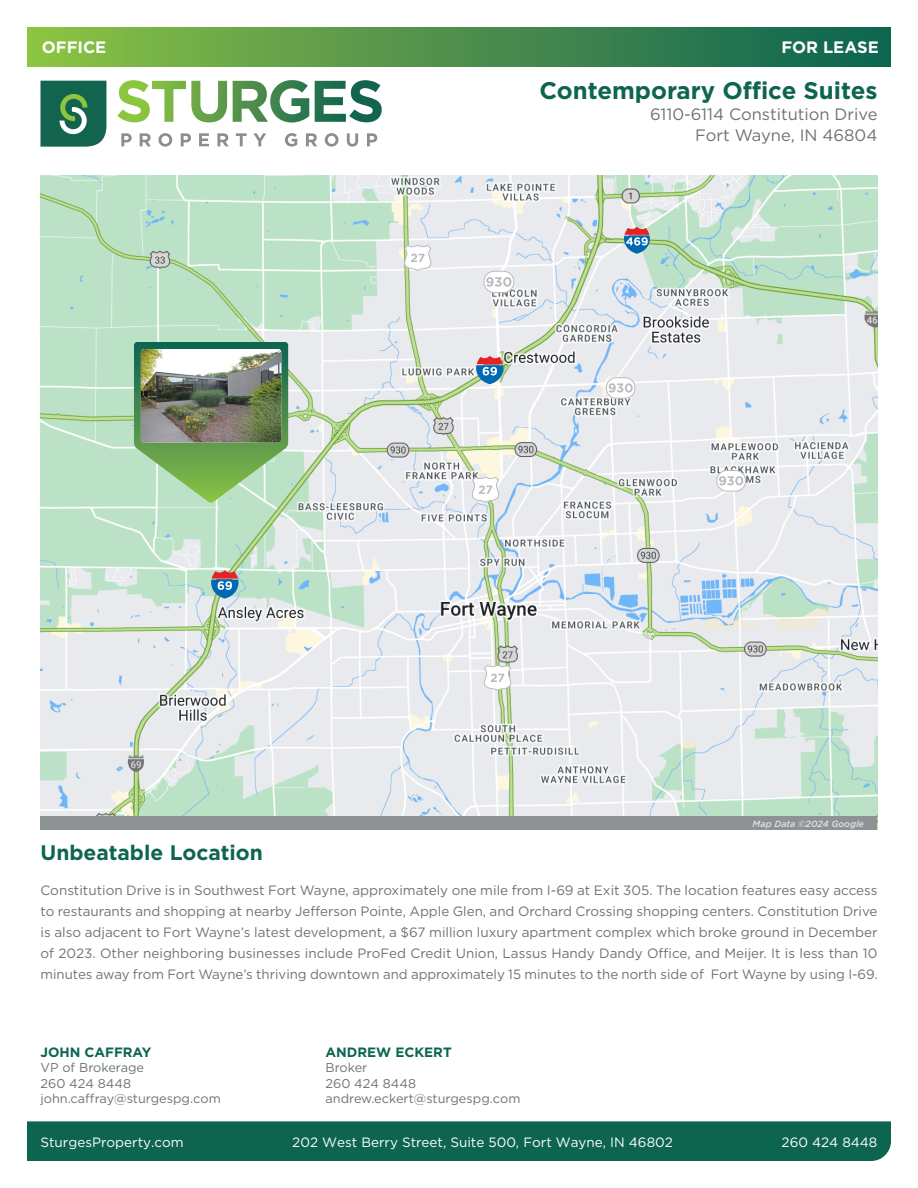
<style>
.page{position:relative;width:918px;height:1188px;background:#fff}
.page>*{position:absolute;margin:0;border:0;box-sizing:border-box;transform-origin:0 0}
.t1{font:700 24px "Gotham";color:#0d6550}
.Copy_-_Secondary_Paragraph{font:700 21px "Gotham";color:#0d6550}
.t2{font:16.5px/21px "Gotham";color:#6f7274;text-align:right}
.t3{font:700 16.5px "Gotham";color:#fff}
.Copy_-_Secondary_Paragraph-2{font:13.5px/21px "Gotham";color:#6f7274;text-align:justify}
.t4{font:13.5px "Gotham";color:#fff}
.t5{font:700 13.5px "Gotham";color:#0d6550}
.t6{font:12.75px/15.3px "Gotham";color:#6f7274}
.t7{font:italic 500 9px "Gotham";color:#e0e3e4}
</style>
<div class="page">
<div style="left:27px;top:1121px;width:864px;height:40px;background:#0d6550"></div>
<svg style="left:40px;top:81px;width:66px;height:66px;background:#2e775c"></svg>
<svg style="left:121px;top:133px;width:11px;height:13px"></svg>
<svg style="left:140px;top:133px;width:11px;height:13px"></svg>
<svg style="left:158px;top:133px;width:14px;height:14px"></svg>
<svg style="left:181px;top:133px;width:10px;height:13px"></svg>
<svg style="left:199px;top:133px;width:10px;height:13px"></svg>
<svg style="left:217px;top:133px;width:12px;height:13px"></svg>
<svg style="left:236px;top:133px;width:11px;height:13px"></svg>
<svg style="left:253px;top:133px;width:13px;height:13px"></svg>
<svg style="left:285px;top:133px;width:12px;height:14px"></svg>
<svg style="left:306px;top:133px;width:11px;height:13px"></svg>
<svg style="left:325px;top:133px;width:14px;height:14px"></svg>
<svg style="left:347px;top:133px;width:11px;height:14px"></svg>
<svg style="left:367px;top:133px;width:10px;height:13px"></svg>
<svg style="left:117px;top:80px;width:265px;height:43px"></svg>
<div style="left:27px;top:27px;width:864px;height:40px;background:linear-gradient(to right,#8dc145,#0d6153)"></div>
<img style="left:40px;top:176px;width:838px;height:640px">
<div style="left:40px;top:816px;width:838px;height:14px;background:#8d9294"></div>
<svg style="left:134px;top:342px;width:154px;height:161px;background:#7db37a"></svg>
<img style="left:141px;top:349px;width:140px;height:93px">
<svg style="left:211px;top:570px;width:27px;height:29px"></svg>
<div style="left:484px;top:271px;width:30px;height:22px;background:#fff;border-radius:10px"></div>
<div style="left:484px;top:271px;width:30px;height:22px;border:1px solid #babdc0;border-radius:10px"></div>
<svg style="left:486px;top:277px;width:25px;height:10px"></svg>
<div style="left:606px;top:378px;width:29px;height:20px;background:#fff;border-radius:10px"></div>
<div style="left:606px;top:377px;width:29px;height:22px;border:1px solid #babdc0;border-radius:10px"></div>
<svg style="left:609px;top:383px;width:24px;height:10px"></svg>
<div style="left:717px;top:471px;width:28px;height:20px;background:#fff;border-radius:10px"></div>
<div style="left:716px;top:470px;width:30px;height:22px;border:1px solid #babdc0;border-radius:10px"></div>
<svg style="left:719px;top:476px;width:24px;height:9px"></svg>
<svg style="left:483px;top:664px;width:29px;height:28px"></svg>
<svg style="left:624px;top:227px;width:26px;height:27px"></svg>
<svg style="left:476px;top:356px;width:27px;height:28px"></svg>
<svg style="left:471px;top:476px;width:29px;height:27px"></svg>
<svg style="left:404px;top:244px;width:28px;height:28px"></svg>
<p class="t3" style="left:42px;top:37px;width:66px">OFFICE</p>
<p class="t3" style="left:781px;top:37px;width:99px">FOR LEASE</p>
<h1 class="t1" style="left:539px;top:75px;width:340px">Contemporary Office Suites</h1>
<p class="t2" style="left:650px;top:104px;width:229px">6110-6114 Constitution Drive<br>Fort Wayne, IN 46804</p>
<p class="t7" style="left:753px;top:818px;width:113px">Map Data ©2024 Google</p>
<p class="Copy_-_Secondary_Paragraph" style="left:40px;top:839px;width:224px">Unbeatable Location</p>
<p class="Copy_-_Secondary_Paragraph-2" style="left:40px;top:879px;width:839px">Constitution Drive is in Southwest Fort Wayne, approximately one mile from I-69 at Exit 305. The location features easy access to restaurants and shopping at nearby Jefferson Pointe, Apple Glen, and Orchard Crossing shopping centers. Constitution Drive is also adjacent to Fort Wayne’s latest development, a $67 million luxury apartment complex which broke ground in December of 2023. Other neighboring businesses include ProFed Credit Union, Lassus Handy Dandy Office, and Meijer. It is less than 10 minutes away from Fort Wayne’s thriving downtown and approximately 15 minutes to the north side of Fort Wayne by using I-69.</p>
<p class="t5" style="left:40px;top:1043px;width:113px">JOHN CAFFRAY</p>
<p class="t6" style="left:40px;top:1060px;width:182px">VP of Brokerage<br>260 424 8448 john.caffray@sturgespg.com</p>
<p class="t5" style="left:326px;top:1043px;width:128px">ANDREW ECKERT</p>
<p class="t6" style="left:326px;top:1060px;width:197px">Broker<br>260 424 8448 andrew.eckert@sturgespg.com</p>
<p class="t4" style="left:40px;top:1133px;width:145px">SturgesProperty.com</p>
<p class="t4" style="left:292px;top:1133px;width:382px">202 West Berry Street, Suite 500, Fort Wayne, IN 46802</p>
<p class="t4" style="left:782px;top:1133px;width:97px">260 424 8448</p>
</div>
